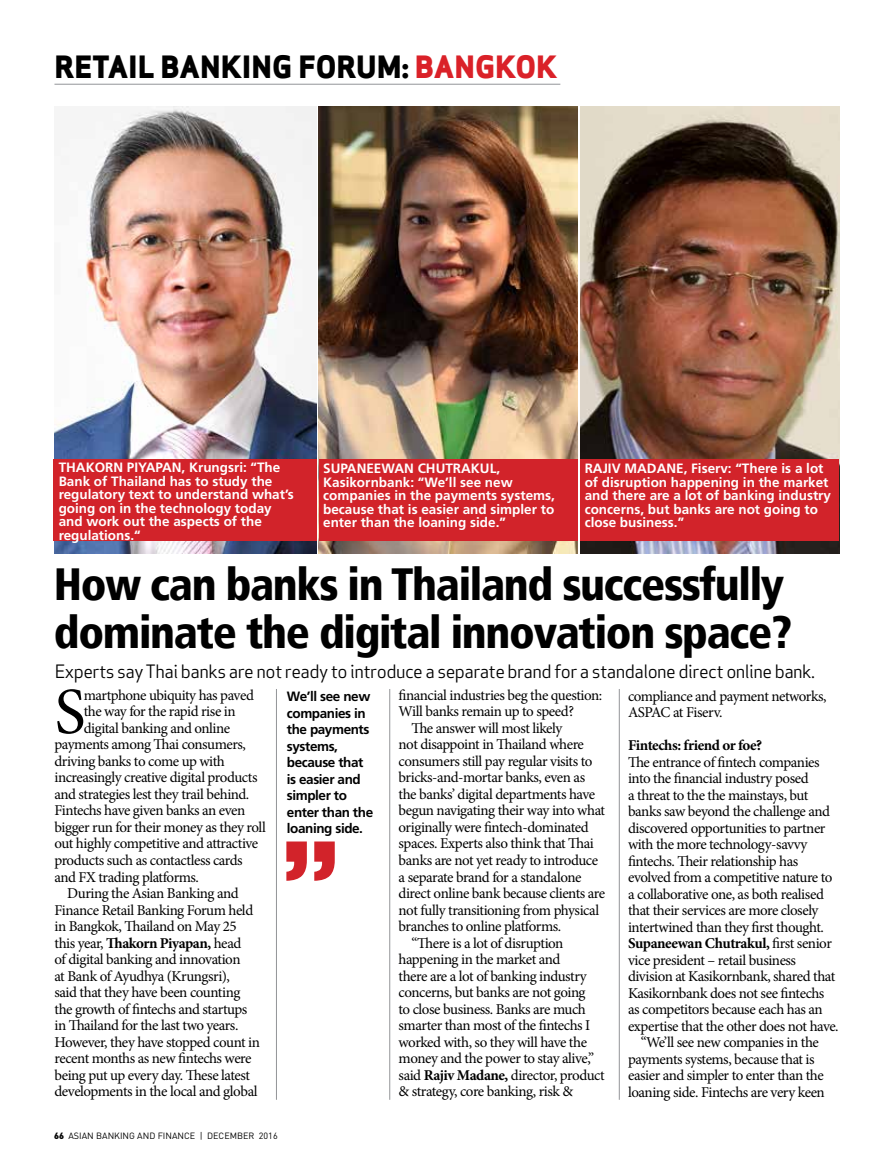
<style>
.page{position:relative;width:893px;height:1170px;background:#fff}
.page>*{position:absolute;margin:0;border:0;box-sizing:border-box;transform-origin:0 0}
.t1{font:65.7px "Minion Pro";color:#000}
.t2{font:900 condensed 45px/48px "Frutiger";letter-spacing:-.03em;color:#000}
.t3{font:800 30px "Apex Sans";color:#000}
.t4{font:18px "Apex Sans";letter-spacing:-.03em;color:#000}
.t5{font:15px/16.5px "Minion Pro";letter-spacing:-.03em;color:#000}
.t6{font:700 15px "Minion Pro";letter-spacing:-.03em;color:#000}
.t7{font:700 13.5px/13.5px "Frutiger";color:#fff}
.t8{font:700 13.5px/16.5px "Frutiger";letter-spacing:-.03em;color:#000}
.t9{font:9px "DIN";color:#000}
.s1{color:#da2128}
.s2{font-weight:700}
.s3{font-weight:400}
.s4{font-weight:900}
</style>
<div class="page">
<hr style="left:54px;top:84px;width:506px;height:1px;background:#939598">
<hr style="left:389px;top:689px;width:1px;height:410px;background:#939598">
<hr style="left:619px;top:689px;width:1px;height:410px;background:#939598">
<hr style="left:276px;top:689px;width:1px;height:410px;background:#939598">
<svg style="left:286px;top:841px;width:49px;height:39px"></svg>
<img style="left:54px;top:106px;width:262px;height:447px">
<img style="left:319px;top:106px;width:259px;height:447px">
<img style="left:580px;top:106px;width:259px;height:447px">
<div style="left:53px;top:459px;width:263px;height:82px;background:#d2232a"></div>
<div style="left:319px;top:459px;width:259px;height:82px;background:#d2232a"></div>
<div style="left:580px;top:459px;width:259px;height:82px;background:#d2232a"></div>
<h3 class="t3" style="left:54px;top:47px;width:504px">RETAIL BANKING FORUM: <span class="s1">BANGKOK</span></h3>
<p class="t7" style="left:59px;top:460px;width:237px">THAKORN PIYAPAN, Krungsri: “The<br>Bank of Thailand has to study the regulatory text to understand what’s going on in the technology today and work out the aspects of the regulations.“</p>
<p class="t7" style="left:323px;top:461px;width:233px">SUPANEEWAN CHUTRAKUL,<br>Kasikornbank: “We’ll see new companies in the payments systems, because that is easier and simpler to enter than the loaning side.”</p>
<p class="t7" style="left:585px;top:461px;width:248px">RAJIV MADANE, Fiserv: “There is a lot of disruption happening in the market and there are a lot of banking industry concerns, but banks are not going to close business.”</p>
<h2 class="t2" style="left:54px;top:560px;width:739px">How can banks in Thailand successfully dominate the digital innovation space?</h2>
<p class="t4" style="left:55px;top:657px;width:762px">Experts say Thai banks are not ready to introduce a separate brand for a standalone direct online bank.</p>
<h1 class="t1" style="left:54px;top:667px;width:33px">S</h1>
<p class="t5" style="left:84px;top:687px;width:172px">martphone ubiquity has paved</p>
<p class="t5" style="left:399px;top:687px;width:205px">financial industries beg the question:</p>
<p class="t5" style="left:399px;top:703px;width:177px">Will banks remain up to speed?</p>
<p class="t5" style="left:411px;top:720px;width:152px">The answer will most likely</p>
<p class="t5" style="left:399px;top:736px;width:187px">not disappoint in Thailand where</p>
<p class="t5" style="left:399px;top:753px;width:195px">consumers still pay regular visits to</p>
<p class="t5" style="left:399px;top:769px;width:188px">bricks-and-mortar banks, even as</p>
<p class="t5" style="left:399px;top:786px;width:198px">the banks’ digital departments have</p>
<p class="t5" style="left:399px;top:802px;width:208px">begun navigating their way into what</p>
<p class="t5" style="left:399px;top:819px;width:192px">originally were fintech-dominated</p>
<p class="t5" style="left:399px;top:835px;width:197px">spaces. Experts also think that Thai</p>
<p class="t5" style="left:399px;top:852px;width:201px">banks are not yet ready to introduce</p>
<p class="t5" style="left:399px;top:868px;width:184px">a separate brand for a standalone</p>
<p class="t5" style="left:399px;top:885px;width:208px">direct online bank because clients are</p>
<p class="t5" style="left:399px;top:901px;width:202px">not fully transitioning from physical</p>
<p class="t5" style="left:399px;top:918px;width:164px">branches to online platforms.</p>
<p class="t5" style="left:411px;top:934px;width:154px">“There is a lot of disruption</p>
<p class="t5" style="left:399px;top:951px;width:163px">happening in the market and</p>
<p class="t5" style="left:399px;top:967px;width:190px">there are a lot of banking industry</p>
<p class="t5" style="left:399px;top:984px;width:189px">concerns, but banks are not going</p>
<p class="t5" style="left:399px;top:1000px;width:189px">to close business. Banks are much</p>
<p class="t5" style="left:399px;top:1017px;width:193px">smarter than most of the fintechs I</p>
<p class="t5" style="left:399px;top:1033px;width:190px">worked with, so they will have the</p>
<p class="t5" style="left:399px;top:1050px;width:197px">money and the power to stay alive,”</p>
<p class="t5" style="left:399px;top:1066px;width:208px">said <span class="s2">Rajiv Madane,</span> director, product</p>
<p class="t5" style="left:399px;top:1083px;width:176px">&amp; strategy, core banking, risk &amp;</p>
<p class="t5" style="left:628px;top:687px;width:200px">compliance and payment networks,<br>ASPAC at Fiserv.</p>
<p class="t6" style="left:628px;top:734px;width:136px">Fintechs: friend or foe?</p>
<p class="t5" style="left:628px;top:753px;width:193px">The entrance of fintech companies</p>
<p class="t5" style="left:628px;top:770px;width:182px">into the financial industry posed</p>
<p class="t5" style="left:628px;top:786px;width:182px">a threat to the the mainstays, but</p>
<p class="t5" style="left:628px;top:803px;width:204px">banks saw beyond the challenge and</p>
<p class="t5" style="left:628px;top:819px;width:199px">discovered opportunities to partner</p>
<p class="t5" style="left:628px;top:836px;width:181px">with the more technology-savvy</p>
<p class="t5" style="left:628px;top:852px;width:172px">fintechs. Their relationship has</p>
<p class="t5" style="left:628px;top:869px;width:206px">evolved from a competitive nature to</p>
<p class="t5" style="left:628px;top:885px;width:197px">a collaborative one, as both realised</p>
<p class="t5" style="left:628px;top:902px;width:192px">that their services are more closely</p>
<p class="t5" style="left:628px;top:918px;width:198px">intertwined than they first thought.</p>
<p class="t6" style="left:628px;top:932px;width:205px">Supaneewan Chutrakul, <span class="s3">first senior</span></p>
<p class="t5" style="left:628px;top:951px;width:170px">vice president – retail business</p>
<p class="t5" style="left:628px;top:968px;width:209px">division at Kasikornbank, shared that</p>
<p class="t5" style="left:628px;top:984px;width:198px">Kasikornbank does not see fintechs</p>
<p class="t5" style="left:628px;top:1001px;width:196px">as competitors because each has an</p>
<p class="t5" style="left:628px;top:1017px;width:212px">expertise that the other does not have.</p>
<p class="t5" style="left:641px;top:1034px;width:180px">“We’ll see new companies in the</p>
<p class="t5" style="left:628px;top:1050px;width:188px">payments systems, because that is</p>
<p class="t5" style="left:628px;top:1067px;width:197px">easier and simpler to enter than the</p>
<p class="t5" style="left:628px;top:1083px;width:198px">loaning side. Fintechs are very keen</p>
<p class="t8" style="left:287px;top:688px;width:88px">We’ll see new companies in the payments systems, because that is easier and simpler to enter than the loaning side.</p>
<p class="t5" style="left:84px;top:703px;width:153px">the way for the rapid rise in</p>
<p class="t5" style="left:84px;top:720px;width:148px">digital banking and online</p>
<p class="t5" style="left:54px;top:736px;width:193px">payments among Thai consumers,</p>
<p class="t5" style="left:54px;top:753px;width:172px">driving banks to come up with</p>
<p class="t5" style="left:54px;top:769px;width:205px">increasingly creative digital products</p>
<p class="t5" style="left:54px;top:786px;width:196px">and strategies lest they trail behind.</p>
<p class="t5" style="left:54px;top:802px;width:192px">Fintechs have given banks an even</p>
<p class="t5" style="left:54px;top:819px;width:213px">bigger run for their money as they roll</p>
<p class="t5" style="left:54px;top:835px;width:205px">out highly competitive and attractive</p>
<p class="t5" style="left:54px;top:852px;width:190px">products such as contactless cards</p>
<p class="t5" style="left:54px;top:868px;width:146px">and FX trading platforms.</p>
<p class="t5" style="left:67px;top:885px;width:173px">During the Asian Banking and</p>
<p class="t5" style="left:54px;top:901px;width:200px">Finance Retail Banking Forum held</p>
<p class="t5" style="left:54px;top:918px;width:184px">in Bangkok, Thailand on May 25</p>
<p class="t6" style="left:54px;top:932px;width:188px"><span class="s3">this year,</span> Thakorn Piyapan, <span class="s3">head</span></p>
<p class="t5" style="left:54px;top:951px;width:188px">of digital banking and innovation</p>
<p class="t5" style="left:54px;top:967px;width:177px">at Bank of Ayudhya (Krungsri),</p>
<p class="t5" style="left:54px;top:984px;width:187px">said that they have been counting</p>
<p class="t5" style="left:54px;top:1000px;width:194px">the growth of fintechs and startups</p>
<p class="t5" style="left:54px;top:1017px;width:185px">in Thailand for the last two years.</p>
<p class="t5" style="left:54px;top:1033px;width:207px">However, they have stopped count in</p>
<p class="t5" style="left:54px;top:1050px;width:199px">recent months as new fintechs were</p>
<p class="t5" style="left:54px;top:1066px;width:197px">being put up every day. These latest</p>
<p class="t5" style="left:54px;top:1083px;width:205px">developments in the local and global</p>
<p class="t9" style="left:54px;top:1129px;width:225px"><span class="s4">66</span> ASIAN BANKING AND FINANCE | DECEMBER 2016</p>
</div>
